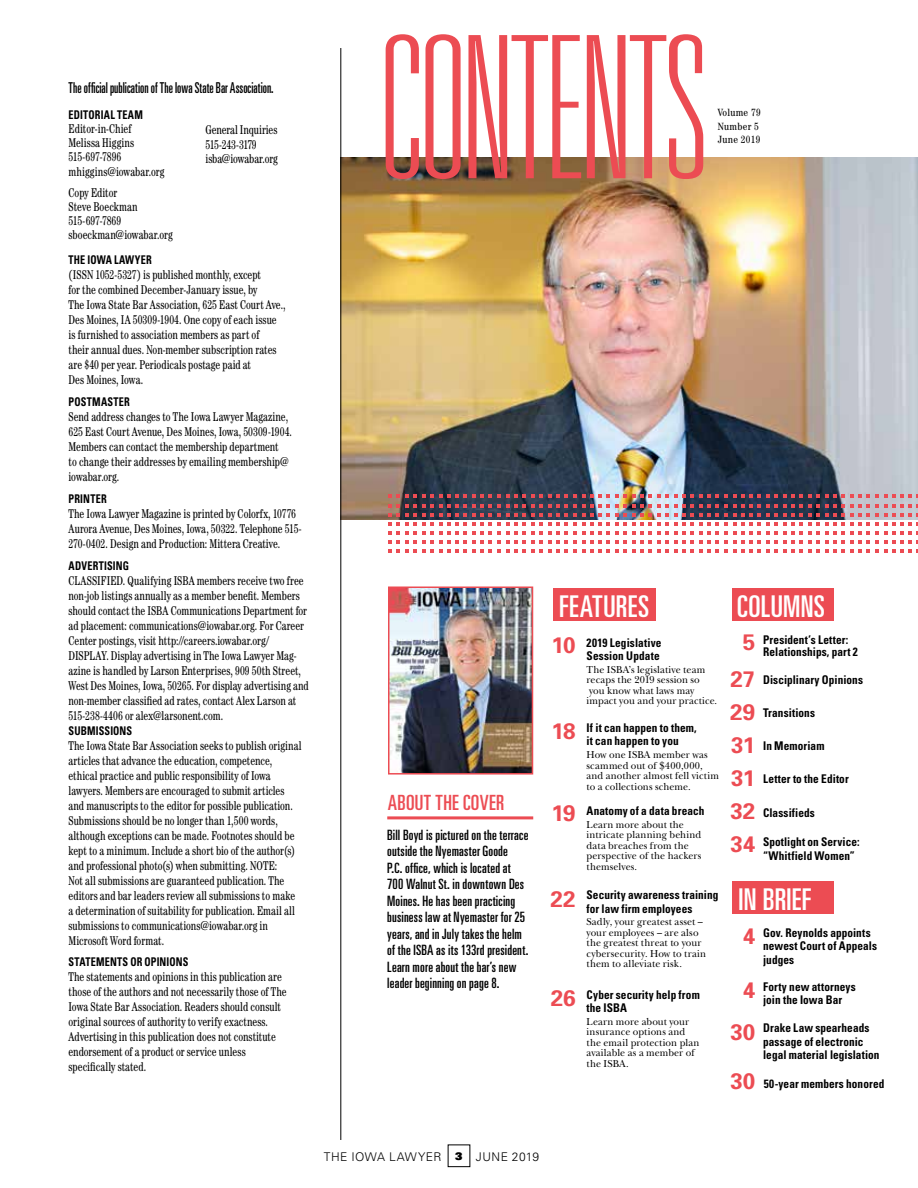
<style>
.page{position:relative;width:918px;height:1188px;background:#fff}
.page>*{position:absolute;margin:0;border:0;box-sizing:border-box;transform-origin:0 0}
.t1{font:100 ultra-condensed 198.3px "Univers";letter-spacing:-.005em;color:#ec4c53}
.t2{font:ultra-condensed 30px "Univers";letter-spacing:.01em;color:#fff}
.t3{font:700 22.5px/33px "Univers";letter-spacing:-.03em;color:#ec4c53}
.t4{font:ultra-condensed 21px "Univers";letter-spacing:.02em;color:#ec4c53}
.t5{font:ultra-condensed 15px "Univers";letter-spacing:.005em;color:#000;scale:.85 1}
.t6{font:ultra-condensed 14.25px/16.5px "Univers";letter-spacing:.01em;color:#000}
.t7{font:condensed 12.75px/15px "Century Std";letter-spacing:.005em;color:#000;scale:.85 1}
.t8{font:700 condensed 12px/13.5px "Univers";letter-spacing:.01em;color:#000;scale:.94 1}
.t9{font:700 condensed 12px "Univers";letter-spacing:.01em;color:#000;scale:.85 1}
.t10{font:300 12px "Univers";letter-spacing:.035em;color:#000}
.t11{font:700 condensed 12px "Univers";letter-spacing:.03em;color:#000;scale:.85 1}
.t12{font:10.5px/10.5px "New Baskerville";letter-spacing:.01em;color:#000;scale:.95 1}
.t13{font:condensed 10.5px/13.5px "Century Std";letter-spacing:.025em;color:#000}
.s1{font-stretch:normal;font-size:22.5px;color:#ec4c53}
.s2{font-weight:900;font-size:10.5px}
</style>
<div class="page">
<img style="left:341px;top:157px;width:577px;height:363px">
<img style="left:391px;top:589px;width:139px;height:183px">
<div style="left:388px;top:586px;width:145px;height:189px;border:2px solid #ec4c53"></div>
<div style="left:554px;top:589px;width:102px;height:32px;background:#ec4c53"></div>
<svg style="left:506px;top:495px;width:28px;height:3px"></svg>
<svg style="left:506px;top:504px;width:28px;height:39px"></svg>
<svg style="left:506px;top:549px;width:28px;height:4px"></svg>
<svg style="left:388px;top:495px;width:112px;height:3px"></svg>
<svg style="left:388px;top:504px;width:112px;height:39px"></svg>
<svg style="left:388px;top:549px;width:112px;height:4px"></svg>
<svg style="left:540px;top:495px;width:28px;height:3px"></svg>
<svg style="left:540px;top:504px;width:28px;height:39px"></svg>
<svg style="left:540px;top:549px;width:28px;height:4px"></svg>
<svg style="left:574px;top:495px;width:145px;height:3px"></svg>
<svg style="left:574px;top:504px;width:145px;height:39px"></svg>
<svg style="left:574px;top:549px;width:145px;height:4px"></svg>
<svg style="left:725px;top:495px;width:145px;height:3px"></svg>
<svg style="left:725px;top:504px;width:145px;height:39px"></svg>
<svg style="left:725px;top:549px;width:145px;height:4px"></svg>
<svg style="left:876px;top:495px;width:42px;height:3px"></svg>
<svg style="left:876px;top:504px;width:42px;height:39px"></svg>
<svg style="left:876px;top:549px;width:42px;height:4px"></svg>
<hr style="left:387px;top:816px;width:146px;height:3px;background:#ec4c53">
<div style="left:732px;top:589px;width:101px;height:32px;background:#ec4c53"></div>
<div style="left:732px;top:882px;width:101px;height:32px;background:#ec4c53"></div>
<hr style="left:340px;top:48px;width:1px;height:1092px;background:#000">
<p class="t5" style="left:69px;top:79px;width:243px">The official publication of The Iowa State Bar Association.</p>
<p class="t9" style="left:69px;top:107px;width:89px">EDITORIAL TEAM</p>
<p class="t7" style="left:69px;top:121px;width:114px;line-height:14.2px">Editor-in-Chief<br>Melissa Higgins<br>515-697-7896 mhiggins@iowabar.org</p>
<p class="t7" style="left:69px;top:185px;width:124px;line-height:14.2px">Copy Editor<br>Steve Boeckman<br>515-697-7869 sboeckman@iowabar.org</p>
<p class="t9" style="left:69px;top:253px;width:99px">THE IOWA LAWYER</p>
<p class="t7" style="left:69px;top:267px;width:257px">(ISSN 1052-5327) is published monthly, except<br>for the combined December-January issue, by<br>The Iowa State Bar Association, 625 East Court Ave., Des Moines, IA 50309-1904. One copy of each issue is furnished to association members as part of<br>their annual dues. Non-member subscription rates are $40 per year. Periodicals postage paid at<br>Des Moines, Iowa.</p>
<p class="t11" style="left:69px;top:394px;width:74px">POSTMASTER</p>
<p class="t7" style="left:69px;top:409px;width:264px">Send address changes to The Iowa Lawyer Magazine, 625 East Court Avenue, Des Moines, Iowa, 50309-1904.<br>Members can contact the membership department<br>to change their addresses by emailing membership@ iowabar.org.</p>
<p class="t9" style="left:69px;top:491px;width:46px">PRINTER</p>
<p class="t7" style="left:69px;top:506px;width:276px">The Iowa Lawyer Magazine is printed by Colorfx, 10776<br>Aurora Avenue, Des Moines, Iowa, 50322. Telephone 515-<br>270-0402. Design and Production: Mittera Creative.</p>
<p class="t9" style="left:69px;top:558px;width:72px">ADVERTISING</p>
<p class="t7" style="left:69px;top:573px;width:284px">CLASSIFIED. Qualifying ISBA members receive two free non-job listings annually as a member benefit. Members should contact the ISBA Communications Department for ad placement: communications@iowabar.org. For Career Center postings, visit http://careers.iowabar.org/ DISPLAY. Display advertising in The Iowa Lawyer Mag&shy;azine is handled by Larson Enterprises, 909 50th Street, West Des Moines, Iowa, 50265. For display advertising and non-member classified ad rates, contact Alex Larson at 515-238-4406 or alex@larsonent.com.</p>
<p class="t9" style="left:69px;top:723px;width:76px">SUBMISSIONS</p>
<p class="t7" style="left:69px;top:738px;width:276px">The Iowa State Bar Association seeks to publish original articles that advance the education, competence, ethical practice and public responsibility of Iowa lawyers. Members are encouraged to submit articles and manuscripts to the editor for possible publication.<br>Submissions should be no longer than 1,500 words, although exceptions can be made. Footnotes should be kept to a minimum. Include a short bio of the author(s) and professional photo(s) when submitting. NOTE:<br>Not all submissions are guaranteed publication. The editors and bar leaders review all submissions to make a determination of suitability for publication. Email all submissions to communications@iowabar.org in Microsoft Word format.</p>
<p class="t9" style="left:69px;top:955px;width:143px">STATEMENTS OR OPINIONS</p>
<p class="t7" style="left:69px;top:969px;width:258px">The statements and opinions in this publication are those of the authors and not necessarily those of The Iowa State Bar Association. Readers should consult original sources of authority to verify exactness.<br>Advertising in this publication does not constitute endorsement of a product or service unless specifically stated.</p>
<p class="t7" style="left:206px;top:123px;width:87px;line-height:14.2px">General Inquiries<br>515-243-3179 isba@iowabar.org</p>
<h1 class="t1" style="left:382px;top:7px;width:327px">CONTENTS</h1>
<p class="t13" style="left:718px;top:106px;width:44px">Volume 79<br>Number 5<br>June 2019</p>
<h2 class="t2" style="left:559px;top:589px;width:91px">FEATURES</h2>
<h2 class="t2" style="left:737px;top:589px;width:89px">COLUMNS</h2>
<h3 class="t4" style="left:388px;top:791px;width:118px">ABOUT THE COVER</h3>
<p class="t6" style="left:387px;top:826px;width:143px">Bill Boyd is pictured on the terrace outside the Nyemaster Goode<br>P.C. office, which is located at<br>700 Walnut St. in downtown Des<br>Moines. He has been practicing business law at Nyemaster for 25 years, and in July takes the helm of the ISBA as its 133rd president.<br>Learn more about the bar’s new leader beginning on page 8.</p>
<h3 class="t3" style="left:551px;top:627px;width:26px">10</h3>
<h3 class="t3" style="left:551px;top:714px;width:26px">18</h3>
<p class="t8" style="left:587px;top:635px;width:81px">2019 Legislative<br>Session Update</p>
<p class="t12" style="left:587px;top:664px;width:139px">The ISBA’s legislative team recaps the 2019 session so you know what laws may impact you and your practice.</p>
<p class="t8" style="left:587px;top:721px;width:119px">If it can happen to them, it can happen to you</p>
<p class="t12" style="left:587px;top:749px;width:141px">How one ISBA member was scammed out of $400,000, and another almost fell victim to a collections scheme.</p>
<p class="t8" style="left:551px;top:804px;width:164px"><span class="s1">19</span> Anatomy of a data breach</p>
<p class="t12" style="left:587px;top:819px;width:122px">Learn more about the intricate planning behind data breaches from the perspective of the hackers themselves.</p>
<p class="t8" style="left:587px;top:888px;width:142px;text-indent:-36px"><span class="s1">22</span> Security awareness training for law firm employees</p>
<p class="t12" style="left:587px;top:917px;width:127px">Sadly, your greatest asset – your employees – are also the greatest threat to your cybersecurity. How to train them to alleviate risk.</p>
<p class="t8" style="left:587px;top:988px;width:122px;text-indent:-36px"><span class="s1">26</span> Cyber security help from the ISBA</p>
<p class="t12" style="left:587px;top:1016px;width:121px">Learn more about your insurance options and the email protection plan available as a member of the ISBA.</p>
<p class="t8" style="left:763px;top:633px;width:102px;line-height:12px;text-indent:-20px"><span class="s1">5</span> President’s Letter:<br>Relationships, part 2</p>
<h3 class="t3" style="left:730px;top:662px;width:26px">27</h3>
<p class="t8" style="left:730px;top:706px;width:92px"><span class="s1">29</span> Transitions</p>
<p class="t8" style="left:763px;top:673px;width:108px">Disciplinary Opinions</p>
<h3 class="t3" style="left:731px;top:728px;width:26px">31</h3>
<p class="t8" style="left:763px;top:739px;width:67px">In Memoriam</p>
<h3 class="t3" style="left:730px;top:761px;width:27px">31<br>32</h3>
<p class="t8" style="left:763px;top:772px;width:93px">Letter to the Editor</p>
<p class="t8" style="left:763px;top:806px;width:57px">Classifieds</p>
<h3 class="t3" style="left:731px;top:827px;width:26px">34</h3>
<p class="t8" style="left:763px;top:835px;width:104px;line-height:14.1px">Spotlight on Service: “Whitfield Women”</p>
<h2 class="t2" style="left:739px;top:882px;width:74px">IN BRIEF</h2>
<p class="t8" style="left:763px;top:926px;width:123px;text-indent:-20px"><span class="s1">4</span> Gov. Reynolds appoints newest Court of Appeals judges</p>
<p class="t8" style="left:743px;top:980px;width:122px;text-align:center"><span class="s1">4</span> Forty new attorneys join the Iowa Bar</p>
<p class="t8" style="left:763px;top:1021px;width:125px;text-indent:-33px"><span class="s1">30</span> Drake Law spearheads passage of electronic legal material legislation</p>
<p class="t8" style="left:730px;top:1076px;width:165px"><span class="s1">30</span> 50-year members honored</p>
<p class="t10" style="left:324px;top:1149px;width:217px">THE IOWA LAWYER <span class="s2">3</span> JUNE 2019</p>
</div>
